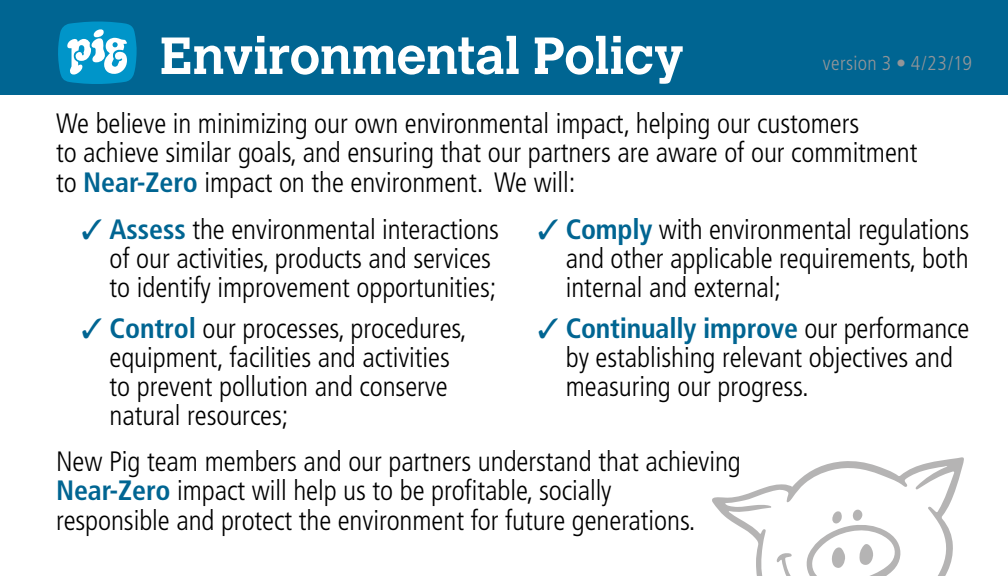
<style>
.page{position:relative;width:1008px;height:576px;background:#fff}
.page>*{position:absolute;margin:0;border:0;box-sizing:border-box;transform-origin:0 0}
.t1{font:700 51.6px "Calvert MT Std";letter-spacing:-.01em;color:#fff}
.t2{font:300 condensed 28px/29.2px "Frutiger";letter-spacing:-.005em;color:#000}
.t3{font:300 condensed 20px "Frutiger";letter-spacing:.02em;color:#939598}
.s1{font-weight:700;color:#006592}
.s2{color:#006592}
</style>
<div class="page">
<div style="left:0;top:0;width:1008px;height:94px;background:#006592"></div>
<svg style="left:58px;top:21px;width:79px;height:63px;background:#42abd1"></svg>
<svg style="left:712px;top:457px;width:252px;height:119px"></svg>
<svg style="left:777px;top:509px;width:126px;height:67px"></svg>
<h1 class="t1" style="left:160px;top:23px;width:525px">Environmental Policy</h1>
<p class="t2" style="left:56px;top:109px;width:863px">We believe in minimizing our own environmental impact, helping our customers<br>to achieve similar goals, and ensuring that our partners are aware of our commitment to <span class="s1">Near-Zero</span> impact on the environment. We will:</p>
<p class="t2" style="left:110px;top:215px;width:391px;text-indent:-28px"><span class="s2">✓</span> <span class="s1">Assess</span> the environmental interactions of our activities, products and services to identify improvement opportunities;</p>
<p class="t2" style="left:110px;top:314px;width:359px;text-indent:-28px"><span class="s2">✓</span> <span class="s1">Control</span> our processes, procedures, equipment, facilities and activities to prevent pollution and conserve natural resources;</p>
<p class="t3" style="left:823px;top:51px;width:151px">version 3 • 4/23/19</p>
<p class="t2" style="left:566px;top:215px;width:405px;text-align:justify;text-indent:-28px"><span class="s2">✓</span> <span class="s1">Comply</span> with environmental regulations and other applicable requirements, both internal and external;</p>
<p class="t2" style="left:566px;top:314px;width:405px;text-indent:-28px"><span class="s2">✓</span> <span class="s1">Continually improve</span> our performance by establishing relevant objectives and measuring our progress.</p>
<p class="t2" style="left:56px;top:447px;width:686px">New Pig team members and our partners understand that achieving<br><span class="s1">Near-Zero</span> impact will help us to be profitable, socially<br>responsible and protect the environment for future generations.</p>
</div>
